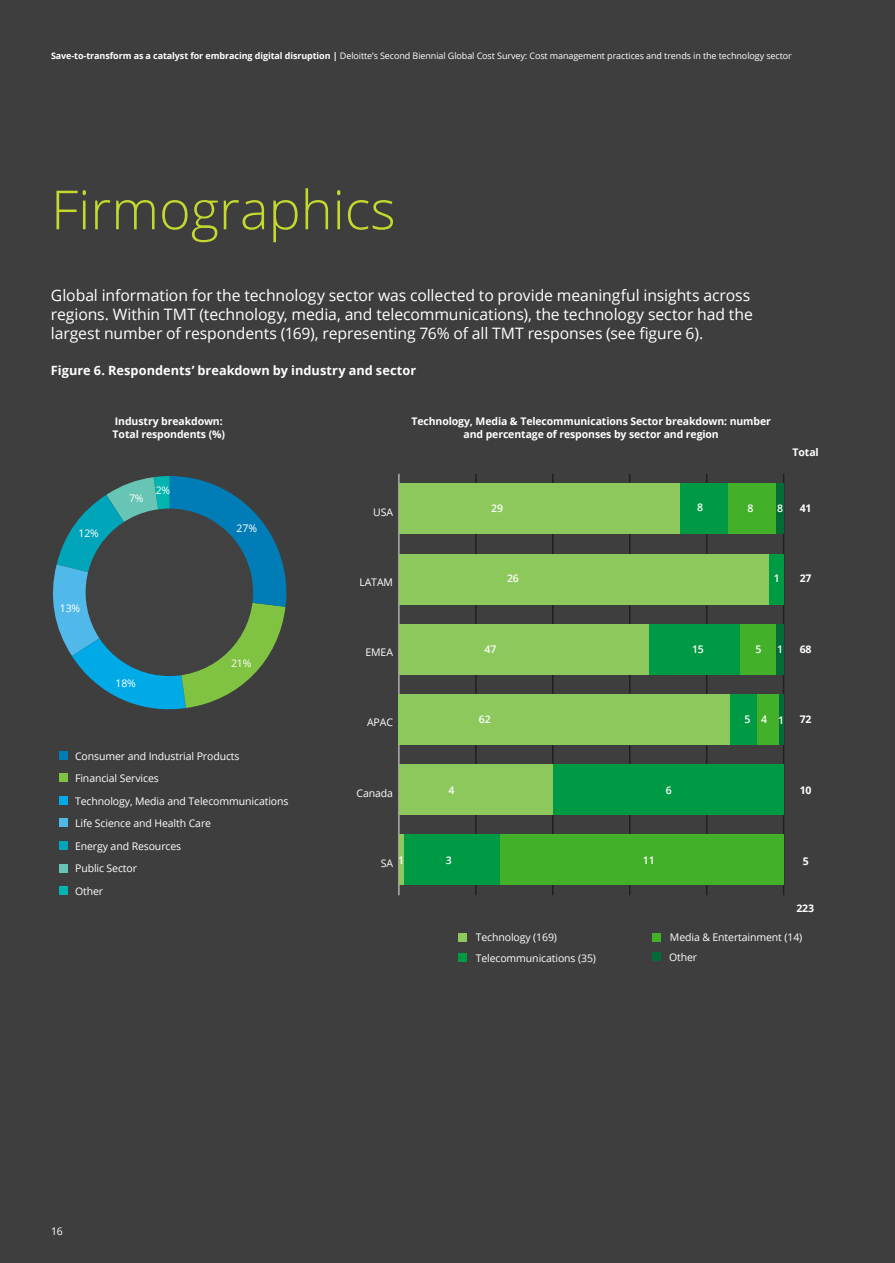
<style>
.page{position:relative;width:895px;height:1263px;background:#fff}
.page>*{position:absolute;margin:0;border:0;box-sizing:border-box;transform-origin:0 0}
.Story_heading_light{font:300 54px "Open Sans";color:#c4d82d}
.Body_copy__8_5_12pt{font:15.75px/18.9px "Open Sans";letter-spacing:-.005em;color:#fff}
.Body_copy__8_5_12pt-2{font:700 12.75px "Open Sans";letter-spacing:.005em;color:#fff}
.t1{font:10.5px/22.5px "Open Sans";letter-spacing:-.01em;color:#fff}
.t2{font:700 10.5px/13.5px "Open Sans";letter-spacing:-.01em;color:#fff}
.t3{font:600 10.5px "Open Sans";letter-spacing:-.01em;color:#fff}
.t4{font:9px "Open Sans";letter-spacing:-.01em;color:#fff}
.s1{font-weight:700}
</style>
<div class="page">
<hr style="left:893px;top:0;width:2px;height:1263px;background:#3e3e3f">
<div style="left:0;top:0;width:893px;height:1263px;background:#3e3e3f"></div>
<svg style="left:53px;top:476px;width:233px;height:234px"></svg>
<div style="left:86px;top:509px;width:167px;height:167px;background:#414142;border-radius:50%"></div>
<div style="left:458px;top:933px;width:9px;height:9px;background:#8dc85c"></div>
<div style="left:458px;top:953px;width:9px;height:9px;background:#009a44"></div>
<div style="left:653px;top:933px;width:8px;height:9px;background:#43b02a"></div>
<div style="left:652px;top:952px;width:8px;height:9px;background:#046a38"></div>
<div style="left:59px;top:751px;width:8px;height:8px;background:#007db6"></div>
<div style="left:59px;top:773px;width:8px;height:9px;background:#80c342"></div>
<div style="left:59px;top:796px;width:8px;height:9px;background:#00aae7"></div>
<div style="left:59px;top:819px;width:8px;height:8px;background:#51b9ea"></div>
<div style="left:59px;top:841px;width:8px;height:9px;background:#00a5b9"></div>
<div style="left:59px;top:864px;width:8px;height:8px;background:#66c5b5"></div>
<div style="left:59px;top:886px;width:8px;height:9px;background:#00b5af"></div>
<hr style="left:398px;top:474px;width:2px;height:421px;background:#231f20">
<hr style="left:475px;top:474px;width:2px;height:421px;background:#231f20">
<hr style="left:552px;top:474px;width:1px;height:421px;background:#231f20">
<hr style="left:629px;top:474px;width:1px;height:421px;background:#231f20">
<hr style="left:706px;top:474px;width:1px;height:421px;background:#231f20">
<hr style="left:783px;top:474px;width:1px;height:421px;background:#231f20">
<hr style="left:398px;top:474px;width:1px;height:421px;background:#fff">
<div style="left:774px;top:624px;width:10px;height:51px;background:#046a38"></div>
<div style="left:778px;top:694px;width:5px;height:51px;background:#046a38"></div>
<hr style="left:399px;top:834px;width:4px;height:51px;background:#8dc85c">
<div style="left:727px;top:484px;width:49px;height:50px;background:#43b02a"></div>
<div style="left:740px;top:624px;width:35px;height:51px;background:#43b02a"></div>
<div style="left:757px;top:694px;width:21px;height:51px;background:#43b02a"></div>
<div style="left:679px;top:484px;width:48px;height:50px;background:#009a44"></div>
<div style="left:768px;top:554px;width:16px;height:51px;background:#009a44"></div>
<div style="left:648px;top:624px;width:92px;height:51px;background:#009a44"></div>
<div style="left:730px;top:694px;width:27px;height:51px;background:#009a44"></div>
<div style="left:553px;top:765px;width:231px;height:50px;background:#009a44"></div>
<div style="left:497px;top:834px;width:287px;height:51px;background:#43b02a"></div>
<div style="left:399px;top:484px;width:280px;height:50px;background:#8dc85c"></div>
<div style="left:399px;top:554px;width:369px;height:51px;background:#8dc85c"></div>
<div style="left:399px;top:624px;width:249px;height:51px;background:#8dc85c"></div>
<div style="left:399px;top:694px;width:331px;height:51px;background:#8dc85c"></div>
<div style="left:399px;top:765px;width:154px;height:50px;background:#8dc85c"></div>
<div style="left:404px;top:834px;width:95px;height:51px;background:#009a44"></div>
<div style="left:776px;top:484px;width:7px;height:50px;background:#046a38"></div>
<p class="t4" style="left:51px;top:50px;width:742px"><span class="s1">Save-to-transform as a catalyst for embracing digital disruption |</span> Deloitte’s Second Biennial Global Cost Survey: Cost management practices and trends in the technology sector</p>
<p class="Story_heading_light" style="left:51px;top:173px;width:346px">Firmographics</p>
<p class="Body_copy__8_5_12pt" style="left:51px;top:286px;width:703px">Global information for the technology sector was collected to provide meaningful insights across regions. Within TMT (technology, media, and telecommunications), the technology sector had the largest number of respondents (169), representing 76% of all TMT responses (see figure 6).</p>
<p class="Body_copy__8_5_12pt-2" style="left:51px;top:361px;width:367px">Figure 6. Respondents’ breakdown by industry and sector</p>
<p class="t2" style="left:113px;top:414px;width:114px">Industry breakdown:<br>Total respondents (%)</p>
<p class="t2" style="left:411px;top:414px;width:361px;text-align:center">Technology, Media &amp; Telecommunications Sector breakdown: number and percentage of responses by sector and region</p>
<p class="t2" style="left:792px;top:445px;width:28px">Total</p>
<p class="t1" style="left:78px;top:521px;width:22px">12%</p>
<p class="t1" style="left:129px;top:486px;width:16px">7%</p>
<p class="t1" style="left:156px;top:479px;width:16px">2%</p>
<p class="t1" style="left:237px;top:516px;width:22px">27%</p>
<p class="t1" style="left:373px;top:500px;width:21px">USA</p>
<p class="t3" style="left:491px;top:500px;width:13px">29</p>
<p class="t3" style="left:697px;top:500px;width:7px">8</p>
<p class="t3" style="left:747px;top:501px;width:7px">8</p>
<p class="t3" style="left:777px;top:501px;width:7px">8</p>
<p class="t2" style="left:800px;top:501px;width:13px">41</p>
<p class="t1" style="left:60px;top:597px;width:22px">13%</p>
<p class="t1" style="left:115px;top:671px;width:22px">18%</p>
<p class="t1" style="left:231px;top:651px;width:22px">21%</p>
<p class="t1" style="left:75px;top:744px;width:215px">Consumer and Industrial Products<br>Financial Services<br>Technology, Media and Telecommunications<br>Life Science and Health Care<br>Energy and Resources<br>Public Sector<br>Other</p>
<p class="t1" style="left:359px;top:570px;width:35px">LATAM</p>
<p class="t3" style="left:507px;top:571px;width:13px">26</p>
<p class="t3" style="left:774px;top:571px;width:7px">1</p>
<p class="t2" style="left:800px;top:571px;width:13px">27</p>
<p class="t1" style="left:365px;top:641px;width:29px">EMEA</p>
<p class="t3" style="left:484px;top:642px;width:13px">47</p>
<p class="t3" style="left:692px;top:642px;width:13px">15</p>
<p class="t3" style="left:755px;top:642px;width:7px">5</p>
<p class="t3" style="left:777px;top:642px;width:7px">1</p>
<p class="t2" style="left:800px;top:642px;width:13px">68</p>
<p class="t1" style="left:367px;top:711px;width:27px">APAC</p>
<p class="t3" style="left:479px;top:712px;width:13px">62</p>
<p class="t3" style="left:744px;top:712px;width:24px">5 4</p>
<p class="t3" style="left:778px;top:713px;width:7px">1</p>
<p class="t2" style="left:800px;top:713px;width:13px">72</p>
<p class="t1" style="left:356px;top:781px;width:38px">Canada</p>
<p class="t3" style="left:448px;top:783px;width:7px">4</p>
<p class="t3" style="left:666px;top:783px;width:7px">6</p>
<p class="t2" style="left:800px;top:783px;width:13px">10</p>
<p class="t3" style="left:398px;top:853px;width:7px">1</p>
<p class="t3" style="left:446px;top:853px;width:7px">3</p>
<p class="t3" style="left:643px;top:853px;width:13px">11</p>
<p class="t1" style="left:381px;top:851px;width:14px">SA</p>
<p class="t2" style="left:803px;top:854px;width:7px">5</p>
<p class="t2" style="left:796px;top:901px;width:19px">223</p>
<p class="t1" style="left:51px;top:1220px;width:13px">16</p>
<p class="t1" style="left:476px;top:927px;width:122px;line-height:20.1px">Technology (169)<br>Telecommunications (35)</p>
<p class="t1" style="left:669px;top:928px;width:135px;line-height:19.2px">Media &amp; Entertainment (14)<br>Other</p>
</div>
